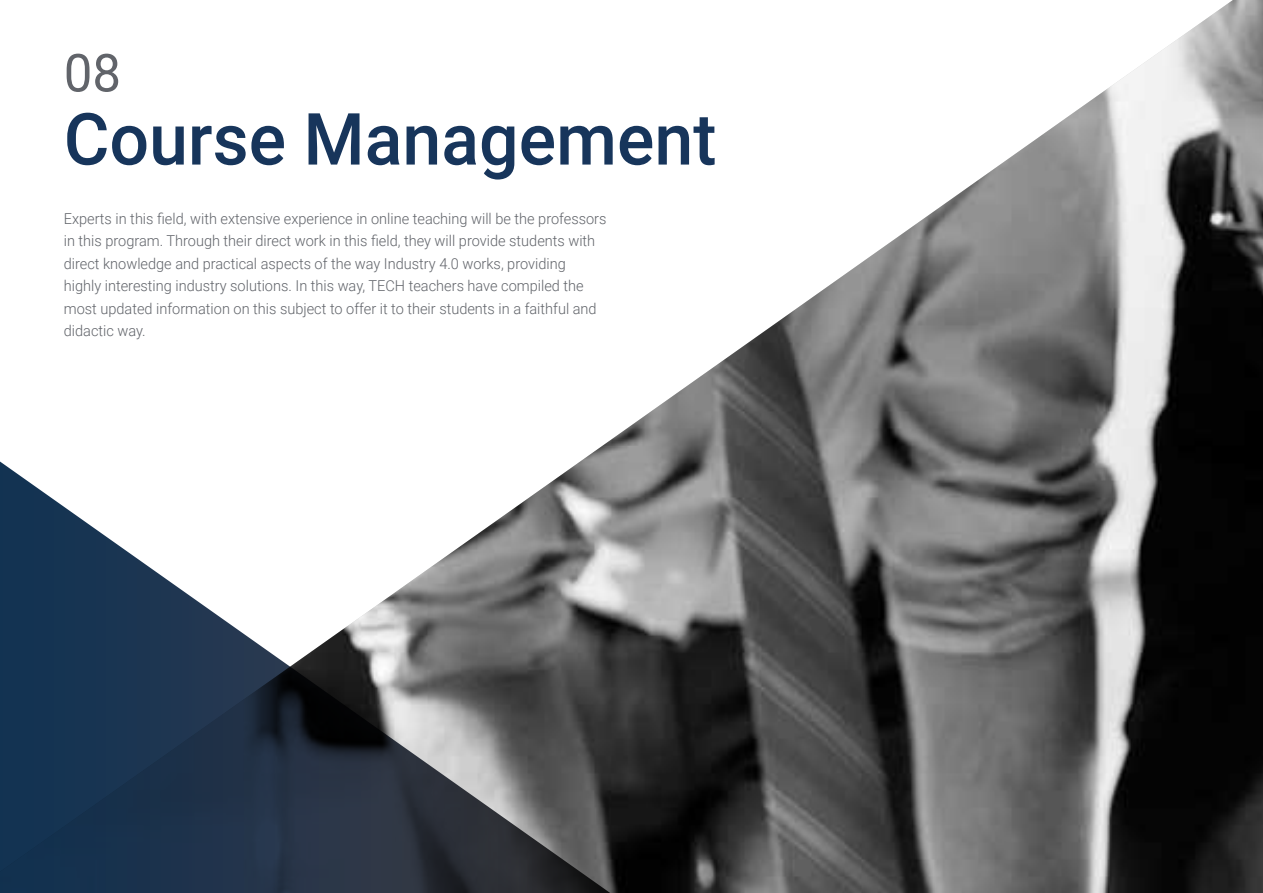
<style>
.page{position:relative;width:1263px;height:893px;background:#fff}
.page>*{position:absolute;margin:0;border:0;box-sizing:border-box;transform-origin:0 0}
.t1{font:500 72px "Roboto";color:#17355b}
.t2{font:52.5px "Roboto";color:#61646a}
.t3{font:300 15px/22.5px "Roboto";color:#61646a}
</style>
<div class="page">
<img style="left:602px;top:0;width:661px;height:893px">
<svg style="left:0;top:446px;width:640px;height:447px"></svg>
<h2 class="t2" style="left:64px;top:36px;width:59px">08</h2>
<h1 class="t1" style="left:64px;top:89px;width:654px">Course Management</h1>
<p class="t3" style="left:64px;top:207px;width:544px">Experts in this field, with extensive experience in online teaching will be the professors in this program. Through their direct work in this field, they will provide students with direct knowledge and practical aspects of the way Industry 4.0 works, providing highly interesting industry solutions. In this way, TECH teachers have compiled the most updated information on this subject to offer it to their students in a faithful and didactic way.</p>
</div>
